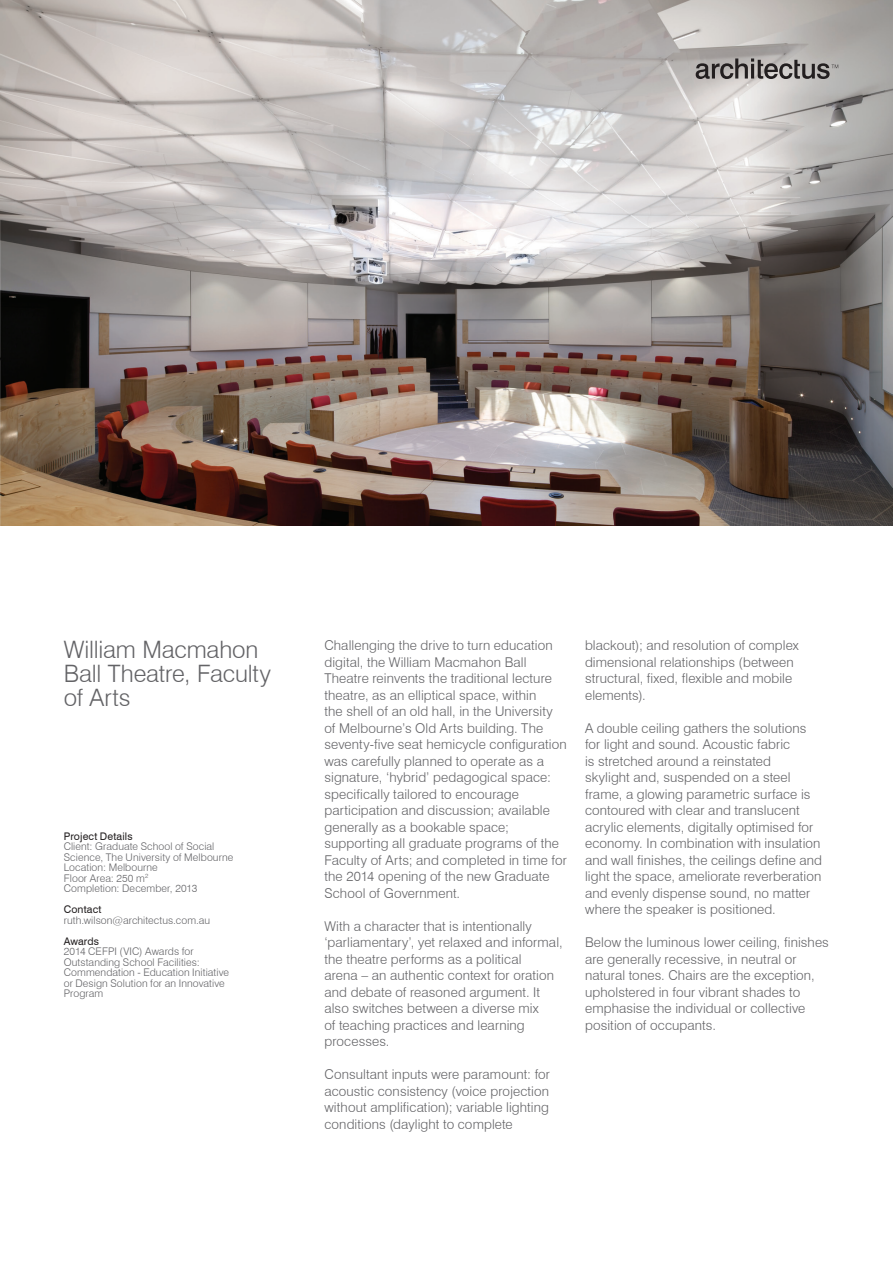
<style>
.page{position:relative;width:893px;height:1263px;background:#fff}
.page>*{position:absolute;margin:0;border:0;box-sizing:border-box;transform-origin:0 0}
.Heading_2{font:300 24px/24px "Swiss 721 BT";letter-spacing:-.005em;color:#636366}
.Body_1_-_space{font:300 13.5px/16.5px "Swiss 721 BT";letter-spacing:.01em;color:#636366}
.Details{font:300 10.5px/10.5px "Swiss 721 BT";letter-spacing:.01em;color:#636366}
.Details_heading{font:10.5px "Swiss 721 BT";letter-spacing:.01em;color:#231f20}
</style>
<div class="page">
<img style="left:0;top:0;width:893px;height:525px">
<svg style="left:696px;top:58px;width:142px;height:21px;background:#888583"></svg>
<p class="Heading_2" style="left:64px;top:637px;width:209px">William Macmahon<br>Ball Theatre, Faculty of Arts</p>
<p class="Details_heading" style="left:64px;top:829px;width:70px">Project Details</p>
<p class="Details" style="left:64px;top:841px;width:171px">Client: Graduate School of Social<br>Science, The University of Melbourne<br>Location: Melbourne<br>Floor Area: 250 m<sup>2<br></sup>Completion: December, 2013</p>
<p class="Details_heading" style="left:64px;top:903px;width:39px">Contact</p>
<p class="Details" style="left:64px;top:915px;width:148px">ruth.wilson@architectus.com.au</p>
<p class="Details_heading" style="left:64px;top:934px;width:37px">Awards</p>
<p class="Details" style="left:64px;top:946px;width:167px">2014 CEFPI (VIC) Awards for<br>Outstanding School Facilities:<br>Commendation - Education Initiative or Design Solution for an Innovative<br>Program</p>
<p class="Body_1_-_space" style="left:324px;top:637px;width:244px">Challenging the drive to turn education digital, the William Macmahon Ball Theatre reinvents the traditional lecture theatre, as an elliptical space, within<br>the shell of an old hall, in the University of Melbourne’s Old Arts building. The seventy-five seat hemicycle configuration was carefully planned to operate as a signature, ‘hybrid’ pedagogical space: specifically tailored to encourage participation and discussion; available generally as a bookable space; supporting all graduate programs of the Faculty of Arts; and completed in time for the 2014 opening of the new Graduate School of Government.</p>
<p class="Body_1_-_space" style="left:324px;top:917px;width:240px">With a character that is intentionally ‘parliamentary’, yet relaxed and informal, the theatre performs as a political<br>arena – an authentic context for oration and debate of reasoned argument. It also switches between a diverse mix<br>of teaching practices and learning processes.</p>
<p class="Body_1_-_space" style="left:324px;top:1066px;width:227px;text-align:justify">Consultant inputs were paramount: for acoustic consistency (voice projection without amplification); variable lighting conditions (daylight to complete</p>
<p class="Body_1_-_space" style="left:585px;top:637px;width:215px">blackout); and resolution of complex dimensional relationships (between structural, fixed, flexible and mobile elements).</p>
<p class="Body_1_-_space" style="left:585px;top:719px;width:239px">A double ceiling gathers the solutions for light and sound. Acoustic fabric<br>is stretched around a reinstated<br>skylight and, suspended on a steel frame, a glowing parametric surface is contoured with clear and translucent acrylic elements, digitally optimised for economy. In combination with insulation and wall finishes, the ceilings define and light the space, ameliorate reverberation and evenly dispense sound, no matter where the speaker is positioned.</p>
<p class="Body_1_-_space" style="left:585px;top:934px;width:245px">Below the luminous lower ceiling, finishes are generally recessive, in neutral or natural tones. Chairs are the exception, upholstered in four vibrant shades to emphasise the individual or collective position of occupants.</p>
</div>
